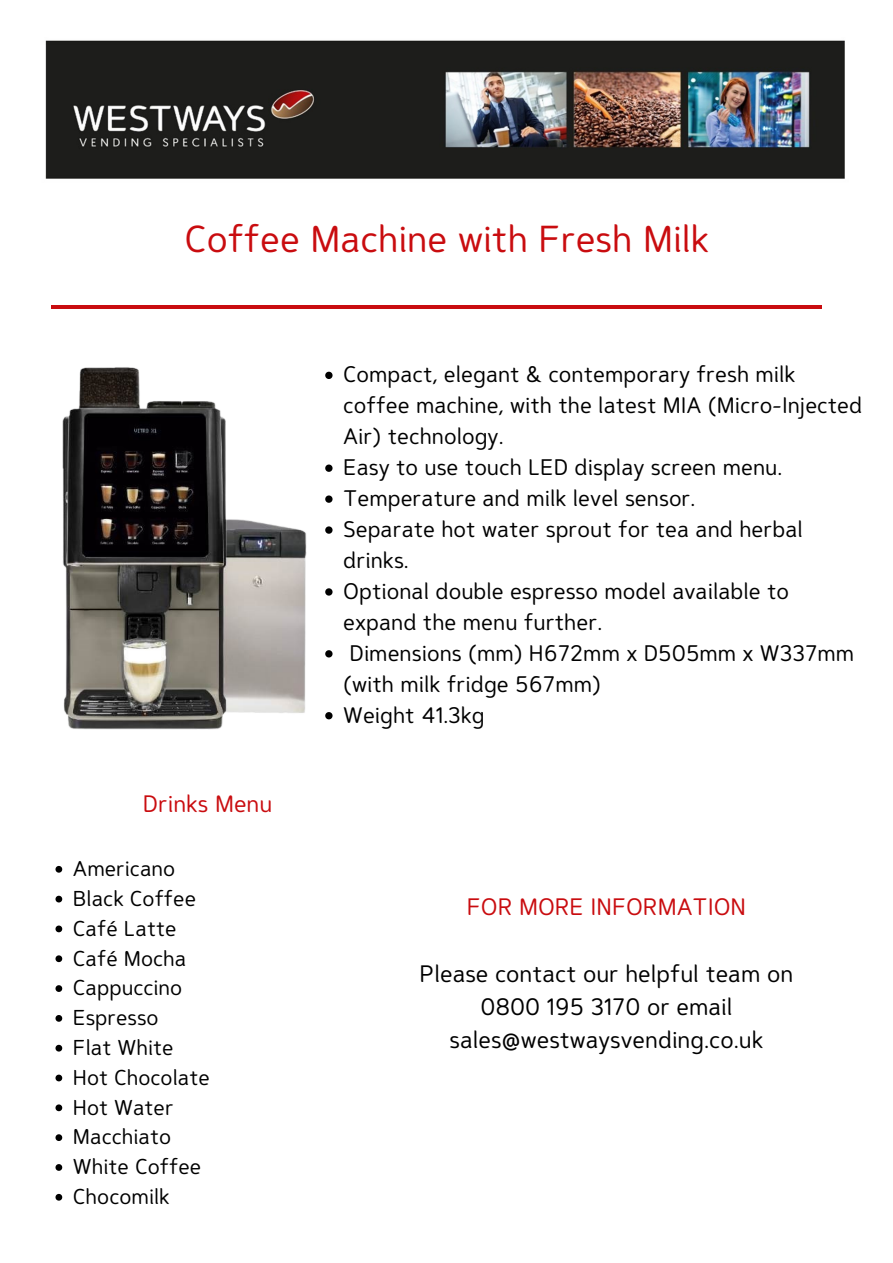
<style>
.page{position:relative;width:893px;height:1263px;background:#fff}
.page>*{position:absolute;margin:0;border:0;box-sizing:border-box;transform-origin:0 0}
.t1{font:37.5px "Caldina";color:#c90c0f}
.t2{font:23.77px/33.2px "Caldina";color:#000;text-align:center}
.t3{font:23.77px "Caldina";color:#c90c0f}
.t4{font:22.5px/30.9px "Caldina";color:#000}
.t5{font:21.52px "Caldina";color:#000}
</style>
<div class="page">
<img style="left:45px;top:40px;width:800px;height:139px">
<hr style="left:51px;top:305px;width:770px;height:3px;background:#c90c0f">
<img style="left:62px;top:367px;width:245px;height:363px">
<svg style="left:325px;top:372px;width:7px;height:7px"></svg>
<svg style="left:325px;top:464px;width:7px;height:8px"></svg>
<svg style="left:325px;top:495px;width:7px;height:8px"></svg>
<svg style="left:325px;top:526px;width:7px;height:8px"></svg>
<svg style="left:325px;top:588px;width:7px;height:8px"></svg>
<svg style="left:325px;top:650px;width:7px;height:7px"></svg>
<svg style="left:325px;top:712px;width:7px;height:7px"></svg>
<svg style="left:55px;top:866px;width:7px;height:7px"></svg>
<svg style="left:55px;top:896px;width:7px;height:6px"></svg>
<svg style="left:55px;top:925px;width:7px;height:7px"></svg>
<svg style="left:55px;top:955px;width:7px;height:7px"></svg>
<svg style="left:55px;top:985px;width:7px;height:7px"></svg>
<svg style="left:55px;top:1015px;width:7px;height:7px"></svg>
<svg style="left:55px;top:1045px;width:7px;height:6px"></svg>
<svg style="left:55px;top:1074px;width:7px;height:7px"></svg>
<svg style="left:55px;top:1104px;width:7px;height:7px"></svg>
<svg style="left:55px;top:1134px;width:7px;height:7px"></svg>
<svg style="left:55px;top:1164px;width:7px;height:7px"></svg>
<svg style="left:55px;top:1194px;width:7px;height:6px"></svg>
<p class="t1" style="left:185px;top:215px;width:526px">Coffee Machine with Fresh Milk</p>
<p class="t3" style="left:143px;top:789px;width:131px">Drinks Menu</p>
<p class="t5" style="left:73px;top:855px;width:104px">Americano</p>
<p class="t5" style="left:73px;top:885px;width:125px">Black Coffee</p>
<p class="t5" style="left:73px;top:915px;width:105px">Café Latte</p>
<p class="t5" style="left:73px;top:944px;width:115px">Café Mocha</p>
<p class="t5" style="left:73px;top:974px;width:111px">Cappuccino</p>
<p class="t5" style="left:73px;top:1004px;width:87px">Espresso</p>
<p class="t5" style="left:73px;top:1034px;width:102px">Flat White</p>
<p class="t5" style="left:73px;top:1064px;width:138px">Hot Chocolate</p>
<p class="t5" style="left:73px;top:1093px;width:102px">Hot Water</p>
<p class="t5" style="left:73px;top:1123px;width:100px">Macchiato</p>
<p class="t5" style="left:73px;top:1153px;width:130px">White Coffee</p>
<p class="t5" style="left:73px;top:1183px;width:98px">Chocomilk</p>
<p class="t4" style="left:343px;top:359px;width:521px">Compact, elegant &amp; contemporary fresh milk coffee machine, with the latest MIA (Micro-Injected<br>Air) technology.</p>
<p class="t4" style="left:343px;top:452px;width:440px">Easy to use touch LED display screen menu.</p>
<p class="t4" style="left:343px;top:483px;width:354px">Temperature and milk level sensor.</p>
<p class="t4" style="left:343px;top:514px;width:461px">Separate hot water sprout for tea and herbal drinks.</p>
<p class="t4" style="left:343px;top:575px;width:447px">Optional double espresso model available to expand the menu further.</p>
<p class="t4" style="left:343px;top:637px;width:512px">Dimensions (mm) H672mm x D505mm x W337mm (with milk fridge 567mm)</p>
<p class="t4" style="left:343px;top:699px;width:143px">Weight 41.3kg</p>
<p class="t3" style="left:467px;top:892px;width:281px">FOR MORE INFORMATION</p>
<h2 class="t2" style="left:419px;top:956px;width:375px">Please contact our helpful team on<br>0800 195 3170 or email sales@westwaysvending.co.uk</h2>
</div>
